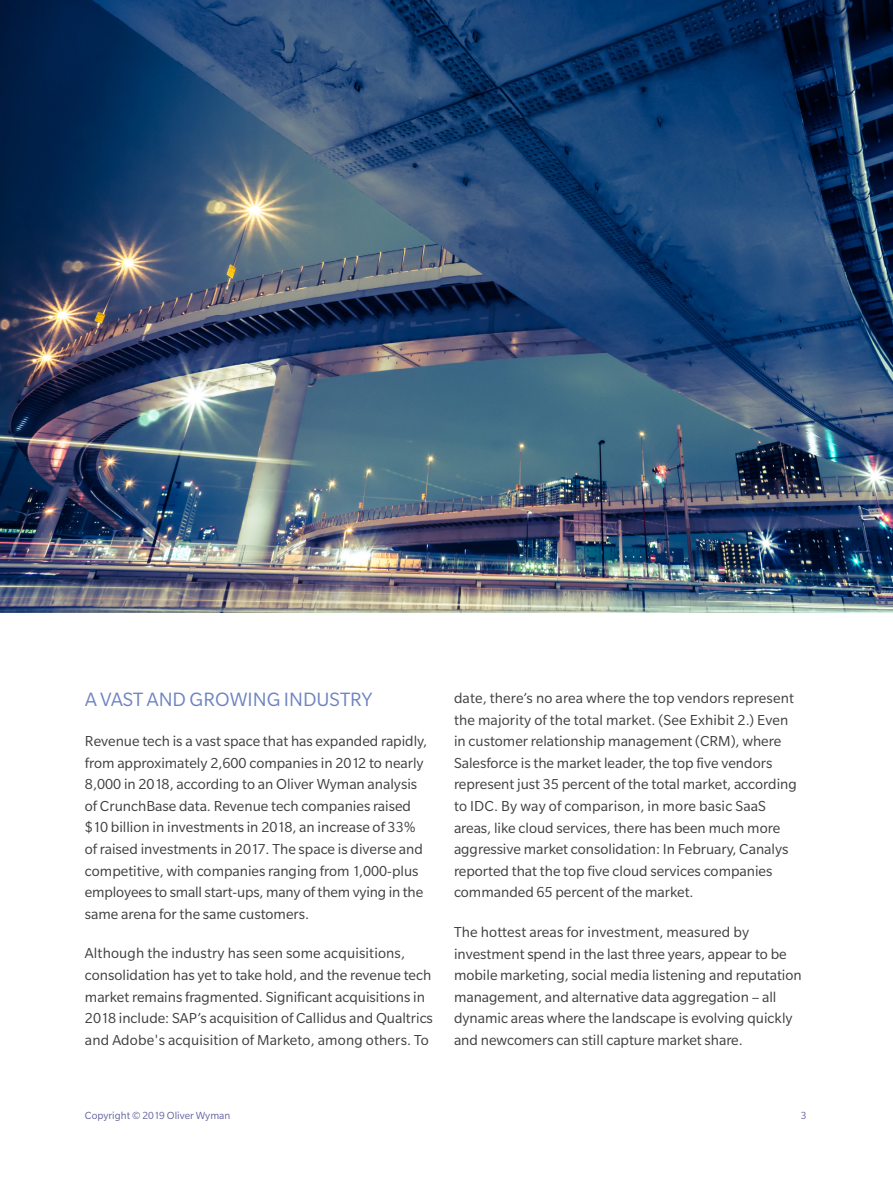
<style>
.page{position:relative;width:893px;height:1188px;background:#fff}
.page>*{position:absolute;margin:0;border:0;box-sizing:border-box;transform-origin:0 0}
.Heading3{font:21px "Slate Pro";color:#6e84c1}
.t1{font:15.75px/21.6px "Slate Pro";color:#3e3e3f}
.t2{font:11.25px "Slate Pro";color:#64649f}
</style>
<div class="page">
<img style="left:0;top:0;width:893px;height:612px">
<p class="Heading3" style="left:85px;top:689px;width:289px">A VAST AND GROWING INDUSTRY</p>
<p class="t1" style="left:85px;top:730px;width:344px">Revenue tech is a vast space that has expanded rapidly, from approximately 2,600 companies in 2012 to nearly 8,000 in 2018, according to an Oliver Wyman analysis of CrunchBase data. Revenue tech companies raised $10 billion in investments in 2018, an increase of 33% of raised investments in 2017. The space is diverse and competitive, with companies ranging from 1,000-plus employees to small start-ups, many of them vying in the same arena for the same customers.</p>
<p class="t1" style="left:85px;top:943px;width:349px">Although the industry has seen some acquisitions, consolidation has yet to take hold, and the revenue tech market remains fragmented. Significant acquisitions in 2018 include: SAP’s acquisition of Callidus and Qualtrics and Adobe's acquisition of Marketo, among others. To</p>
<p class="t1" style="left:454px;top:687px;width:344px">date, there’s no area where the top vendors represent the majority of the total market. (See Exhibit 2.) Even in customer relationship management (CRM), where Salesforce is the market leader, the top five vendors represent just 35 percent of the total market, according to IDC. By way of comparison, in more basic SaaS areas, like cloud services, there has been much more aggressive market consolidation: In February, Canalys reported that the top five cloud services companies commanded 65 percent of the market.</p>
<p class="t1" style="left:454px;top:921px;width:349px">The hottest areas for investment, measured by investment spend in the last three years, appear to be mobile marketing, social media listening and reputation management, and alternative data aggregation – all dynamic areas where the landscape is evolving quickly and newcomers can still capture market share.</p>
<p class="t2" style="left:85px;top:1110px;width:147px">Copyright © 2019 Oliver Wyman</p>
<p class="t2" style="left:801px;top:1110px;width:7px">3</p>
</div>
